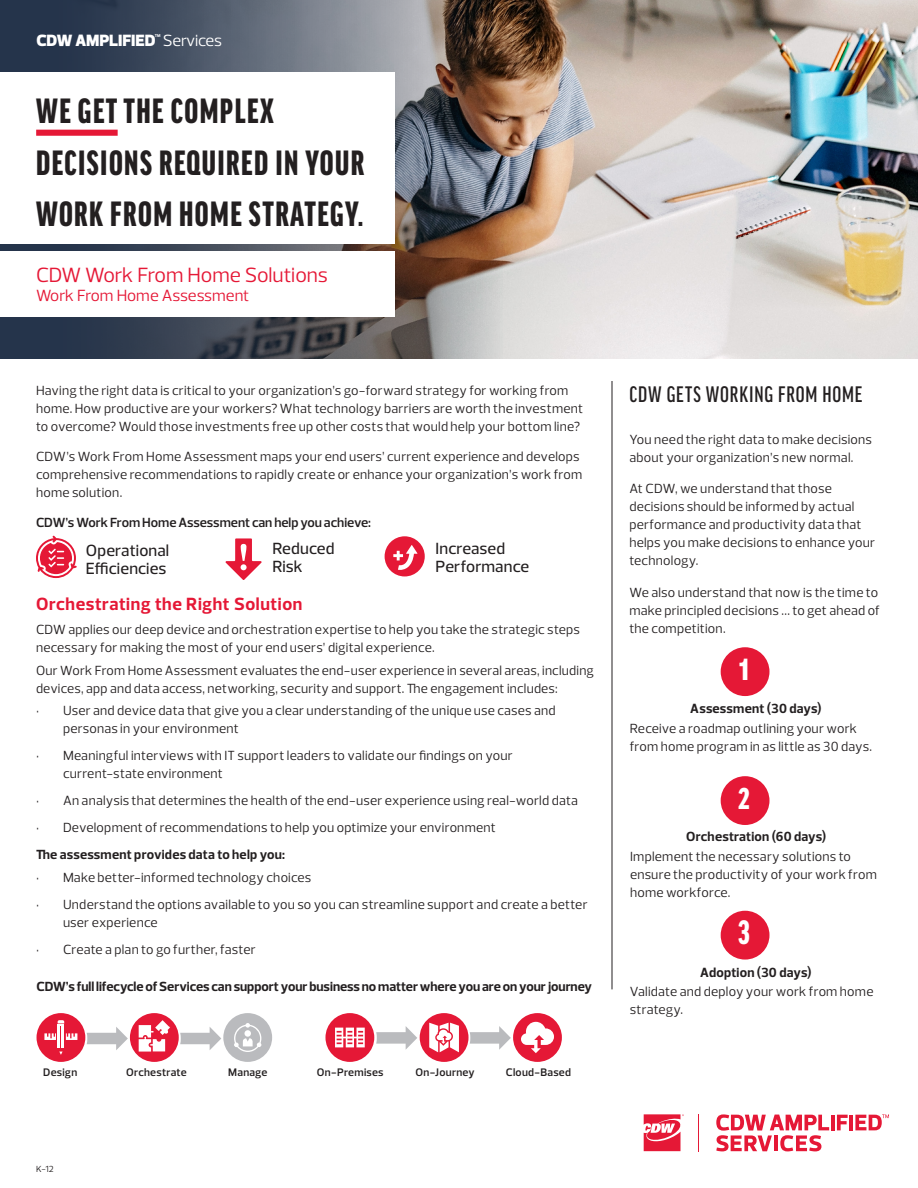
<style>
.page{position:relative;width:918px;height:1188px;background:#fff}
.page>*{position:absolute;margin:0;border:0;box-sizing:border-box;transform-origin:0 0}
.WE_GET__headline__1{font:900 extra-condensed 37.35px/51.2px "Good Headline Pro";letter-spacing:.04em;color:#231f20}
.t1{font:900 extra-condensed 36px "Good Headline Pro";color:#fff}
.t2{font:500 extra-condensed 24px "Good Headline Pro";letter-spacing:.04em;color:#231f20}
.t3{font:21px "Prelo";letter-spacing:-.005em;color:#e51836}
.Body{font:700 18px "Prelo";letter-spacing:.03em;color:#e51836}
.t4{font:900 16.65px "Prelo";letter-spacing:-.01em;color:#fff}
.Body-2{font:500 16.5px/18px "Prelo";letter-spacing:.01em;color:#231f20}
.t5{font:16.5px "Prelo";letter-spacing:-.005em;color:#e51836}
.BODY_-_lrg{font:13.5px/18px "Prelo";letter-spacing:.015em;color:#231f20}
._3-col{font:13.5px/18px "Prelo";letter-spacing:.015em;color:#231f20}
.Body-3{font:700 13.5px "Prelo";color:#231f20}
.Body-4{font:600 13.5px "Prelo";letter-spacing:-.005em;color:#231f20}
._3-col-2{font:700 13.5px "Prelo";letter-spacing:.015em;color:#231f20}
.Body-5{font:600 11.1px "Prelo";letter-spacing:.02em;color:#231f20}
.BODY_-_lrg-2{font:9px "Prelo";color:#231f20}
.t6{font:700 4.2px "Prelo";color:#fff}
.s1{font-weight:400;font-size:16.5px}
</style>
<div class="page">
<svg style="left:644px;top:1114px;width:40px;height:37px"></svg>
<hr style="left:831px;top:1115px;width:3px;height:15px;background:#e51836">
<svg style="left:837px;top:1115px;width:11px;height:15px"></svg>
<hr style="left:849px;top:1115px;width:4px;height:15px;background:#e51836">
<svg style="left:855px;top:1114px;width:34px;height:16px"></svg>
<svg style="left:716px;top:1114px;width:113px;height:37px"></svg>
<hr style="left:698px;top:1114px;width:1px;height:38px;background:#e51836">
<img style="left:502px;top:0;width:416px;height:358px">
<hr style="left:612px;top:381px;width:1px;height:608px;background:#231f20">
<svg style="left:36px;top:536px;width:41px;height:42px"></svg>
<svg style="left:225px;top:538px;width:37px;height:42px"></svg>
<div style="left:513px;top:1013px;width:49px;height:49px;background:#e51836;border-radius:50%"></div>
<svg style="left:87px;top:1027px;width:41px;height:23px"></svg>
<svg style="left:180px;top:1027px;width:41px;height:23px"></svg>
<svg style="left:376px;top:1026px;width:41px;height:24px"></svg>
<svg style="left:470px;top:1026px;width:41px;height:24px"></svg>
<svg style="left:521px;top:1022px;width:33px;height:31px"></svg>
<div style="left:37px;top:1013px;width:48px;height:49px;background:#e51836;border-radius:50%"></div>
<div style="left:223px;top:1013px;width:49px;height:49px;background:#babbbe;border-radius:50%"></div>
<div style="left:420px;top:1013px;width:49px;height:49px;background:#e51836;border-radius:50%"></div>
<div style="left:325px;top:1013px;width:49px;height:49px;background:#e51836;border-radius:50%"></div>
<div style="left:130px;top:1013px;width:49px;height:49px;background:#e51836;border-radius:50%"></div>
<svg style="left:66px;top:1033px;width:11px;height:7px"></svg>
<svg style="left:44px;top:1033px;width:12px;height:7px"></svg>
<hr style="left:58px;top:1027px;width:2px;height:21px;background:#fff">
<hr style="left:62px;top:1027px;width:2px;height:21px;background:#fff">
<svg style="left:58px;top:1020px;width:6px;height:6px"></svg>
<svg style="left:139px;top:1020px;width:31px;height:32px"></svg>
<svg style="left:234px;top:1023px;width:27px;height:29px"></svg>
<svg style="left:429px;top:1023px;width:30px;height:29px"></svg>
<svg style="left:335px;top:1028px;width:30px;height:19px"></svg>
<svg style="left:0;top:0;width:502px;height:358px;background:#5f5f66"></svg>
<div style="left:0;top:72px;width:394px;height:171px;background:#fff"></div>
<div style="left:0;top:251px;width:394px;height:65px;background:#fff"></div>
<div style="left:36px;top:130px;width:82px;height:6px;background:#e51836"></div>
<svg style="left:385px;top:536px;width:40px;height:40px"></svg>
<div style="left:721px;top:647px;width:48px;height:49px;background:#e51836;border-radius:50%"></div>
<div style="left:721px;top:776px;width:48px;height:49px;background:#e51836;border-radius:50%"></div>
<div style="left:721px;top:911px;width:48px;height:49px;background:#e51836;border-radius:50%"></div>
<p class="t4" style="left:37px;top:30px;width:187px">CDW AMPLIFIED <span class="s1">Services</span></p>
<p class="t6" style="left:155px;top:33px;width:7px">TM</p>
<p class="WE_GET__headline__1" style="left:36px;top:86px;width:330px">WE GET THE COMPLEX<br>DECISIONS REQUIRED IN YOUR<br>WORK FROM HOME STRATEGY.</p>
<p class="t3" style="left:36px;top:262px;width:294px">CDW Work From Home Solutions</p>
<p class="t5" style="left:36px;top:286px;width:215px">Work From Home Assessment</p>
<p class="BODY_-_lrg" style="left:36px;top:381px;width:549px">Having the right data is critical to your organization’s go-forward strategy for working from home. How productive are your workers? What technology barriers are worth the investment to overcome? Would those investments free up other costs that would help your bottom line?</p>
<p class="BODY_-_lrg" style="left:36px;top:447px;width:548px">CDW’s Work From Home Assessment maps your end users’ current experience and develops comprehensive recommendations to rapidly create or enhance your organization’s work from home solution.</p>
<p class="Body-4" style="left:36px;top:514px;width:337px">CDW’s Work From Home Assessment can help you achieve:</p>
<p class="Body-2" style="left:86px;top:541px;width:85px">Operational<br>Efficiencies</p>
<p class="Body-2" style="left:272px;top:540px;width:64px">Reduced<br>Risk</p>
<p class="Body-2" style="left:436px;top:540px;width:95px">Increased<br>Performance</p>
<p class="Body" style="left:36px;top:592px;width:268px">Orchestrating the Right Solution</p>
<p class="_3-col" style="left:36px;top:621px;width:546px">CDW applies our deep device and orchestration expertise to help you take the strategic steps necessary for making the most of your end users’ digital experience.</p>
<p class="_3-col" style="left:36px;top:661px;width:559px">Our Work From Home Assessment evaluates the end-user experience in several areas, including devices, app and data access, networking, security and support. The engagement includes:</p>
<p class="BODY_-_lrg" style="left:63px;top:702px;width:494px;text-indent:-27px">• User and device data that give you a clear understanding of the unique use cases and personas in your environment</p>
<p class="BODY_-_lrg" style="left:63px;top:747px;width:451px;text-indent:-27px">• Meaningful interviews with IT support leaders to validate our findings on your current-state environment</p>
<p class="BODY_-_lrg" style="left:36px;top:792px;width:543px">• An analysis that determines the health of the end-user experience using real-world data</p>
<p class="BODY_-_lrg" style="left:36px;top:819px;width:461px">• Development of recommendations to help you optimize your environment</p>
<p class="_3-col-2" style="left:36px;top:847px;width:251px">The assessment provides data to help you:</p>
<p class="BODY_-_lrg" style="left:36px;top:868px;width:277px">• Make better-informed technology choices</p>
<p class="BODY_-_lrg" style="left:63px;top:895px;width:526px;text-indent:-27px">• Understand the options available to you so you can streamline support and create a better user experience</p>
<p class="BODY_-_lrg" style="left:36px;top:940px;width:221px">• Create a plan to go further, faster</p>
<p class="Body-3" style="left:37px;top:978px;width:557px">CDW’s full lifecycle of Services can support your business no matter where you are on your journey</p>
<p class="Body-5" style="left:43px;top:1065px;width:36px">Design</p>
<p class="Body-5" style="left:126px;top:1065px;width:62px">Orchestrate</p>
<p class="Body-5" style="left:228px;top:1065px;width:41px">Manage</p>
<p class="Body-5" style="left:317px;top:1065px;width:68px">On-Premises</p>
<p class="Body-5" style="left:416px;top:1065px;width:61px">On-Journey</p>
<p class="Body-5" style="left:506px;top:1065px;width:67px">Cloud-Based</p>
<p class="BODY_-_lrg-2" style="left:36px;top:1163px;width:19px">K-12</p>
<p class="t2" style="left:629px;top:382px;width:234px">CDW GETS WORKING FROM HOME</p>
<p class="BODY_-_lrg" style="left:629px;top:430px;width:244px">You need the right data to make decisions about your organization’s new normal.</p>
<p class="BODY_-_lrg" style="left:629px;top:480px;width:247px">At CDW, we understand that those decisions should be informed by actual performance and productivity data that helps you make decisions to enhance your technology.</p>
<p class="BODY_-_lrg" style="left:629px;top:583px;width:252px;text-align:justify">We also understand that now is the time to make principled decisions ... to get ahead of the competition.</p>
<p class="t1" style="left:739px;top:651px;width:11px">1</p>
<p class="Body-3" style="left:690px;top:700px;width:133px">Assessment (30 days)</p>
<p class="BODY_-_lrg" style="left:630px;top:720px;width:244px">Receive a roadmap outlining your work from home program in as little as 30 days.</p>
<p class="t1" style="left:738px;top:780px;width:13px">2</p>
<p class="Body-3" style="left:686px;top:828px;width:142px">Orchestration (60 days)</p>
<p class="BODY_-_lrg" style="left:630px;top:848px;width:248px">Implement the necessary solutions to ensure the productivity of your work from home workforce.</p>
<p class="t1" style="left:738px;top:914px;width:13px">3</p>
<p class="Body-3" style="left:700px;top:964px;width:113px">Adoption (30 days)</p>
<p class="BODY_-_lrg" style="left:630px;top:983px;width:245px">Validate and deploy your work from home strategy.</p>
</div>
